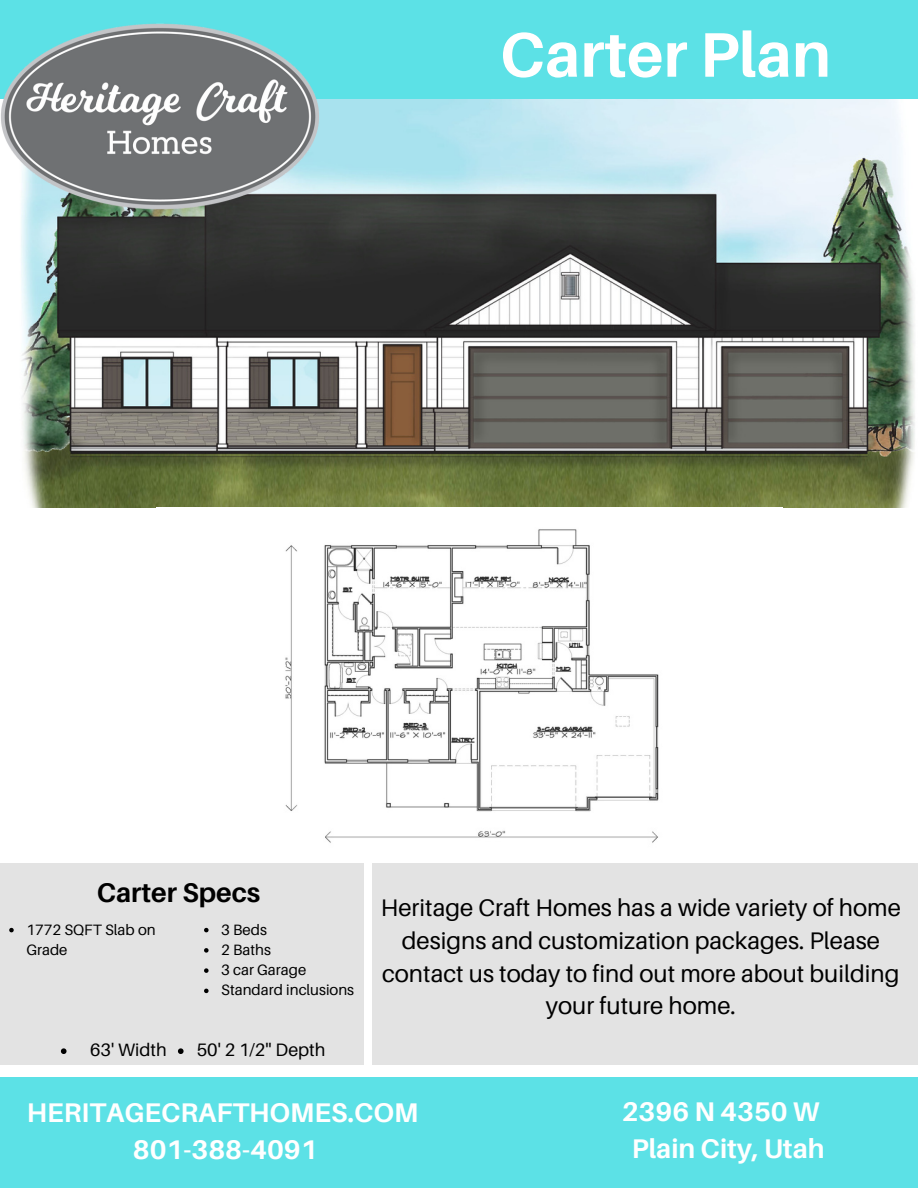
<style>
.page{position:relative;width:918px;height:1188px;background:#fff}
.page>*{position:absolute;margin:0;border:0;box-sizing:border-box;transform-origin:0 0}
.t1{font:700 63px "Aileron";color:#fff}
.t2{font:700 27px "Aileron";color:#fff}
.t3{font:700 27px "Aileron";color:#000}
.t4{font:24px/32.7px "Aileron";color:#000;text-align:center}
.t5{font:18px "Aileron";color:#000}
.t6{font:15px/20.2px "Aileron";color:#000}
</style>
<div class="page">
<img style="left:21px;top:99px;width:894px;height:408px">
<div style="left:0;top:0;width:918px;height:99px;background:#5ce1e6"></div>
<img style="left:1px;top:23px;width:371px;height:210px">
<div style="left:0;top:1077px;width:918px;height:111px;background:#5ce1e6"></div>
<div style="left:0;top:863px;width:364px;height:201px;background:#e3e3e3"></div>
<div style="left:372px;top:863px;width:546px;height:201px;background:#e3e3e3"></div>
<img style="left:285px;top:529px;width:374px;height:314px">
<svg style="left:9px;top:928px;width:5px;height:4px"></svg>
<svg style="left:204px;top:928px;width:5px;height:4px"></svg>
<svg style="left:204px;top:948px;width:5px;height:5px"></svg>
<svg style="left:204px;top:968px;width:5px;height:5px"></svg>
<svg style="left:204px;top:989px;width:5px;height:4px"></svg>
<svg style="left:61px;top:1048px;width:6px;height:6px"></svg>
<svg style="left:178px;top:1048px;width:6px;height:6px"></svg>
<p class="t1" style="left:500px;top:16px;width:333px">Carter Plan</p>
<p class="t3" style="left:97px;top:876px;width:165px">Carter Specs</p>
<p class="t6" style="left:26px;top:919px;width:131px">1772 SQFT Slab on<br>Grade</p>
<p class="t6" style="left:221px;top:919px;width:47px">3 Beds</p>
<p class="t6" style="left:221px;top:939px;width:51px">2 Baths</p>
<p class="t6" style="left:221px;top:959px;width:86px">3 car Garage</p>
<p class="t6" style="left:221px;top:980px;width:134px">Standard inclusions</p>
<p class="t5" style="left:90px;top:1039px;width:78px">63' Width</p>
<p class="t5" style="left:197px;top:1039px;width:130px">50' 2 1/2'' Depth</p>
<p class="t4" style="left:381px;top:891px;width:522px">Heritage Craft Homes has a wide variety of home designs and customization packages. Please contact us today to find out more about building your future home.</p>
<p class="t2" style="left:27px;top:1095px;width:393px">HERITAGECRAFTHOMES.COM</p>
<p class="t2" style="left:133px;top:1133px;width:186px">801-388-4091</p>
<p class="t2" style="left:622px;top:1095px;width:199px">2396 N 4350 W</p>
<p class="t2" style="left:632px;top:1132px;width:194px">Plain City, Utah</p>
</div>
